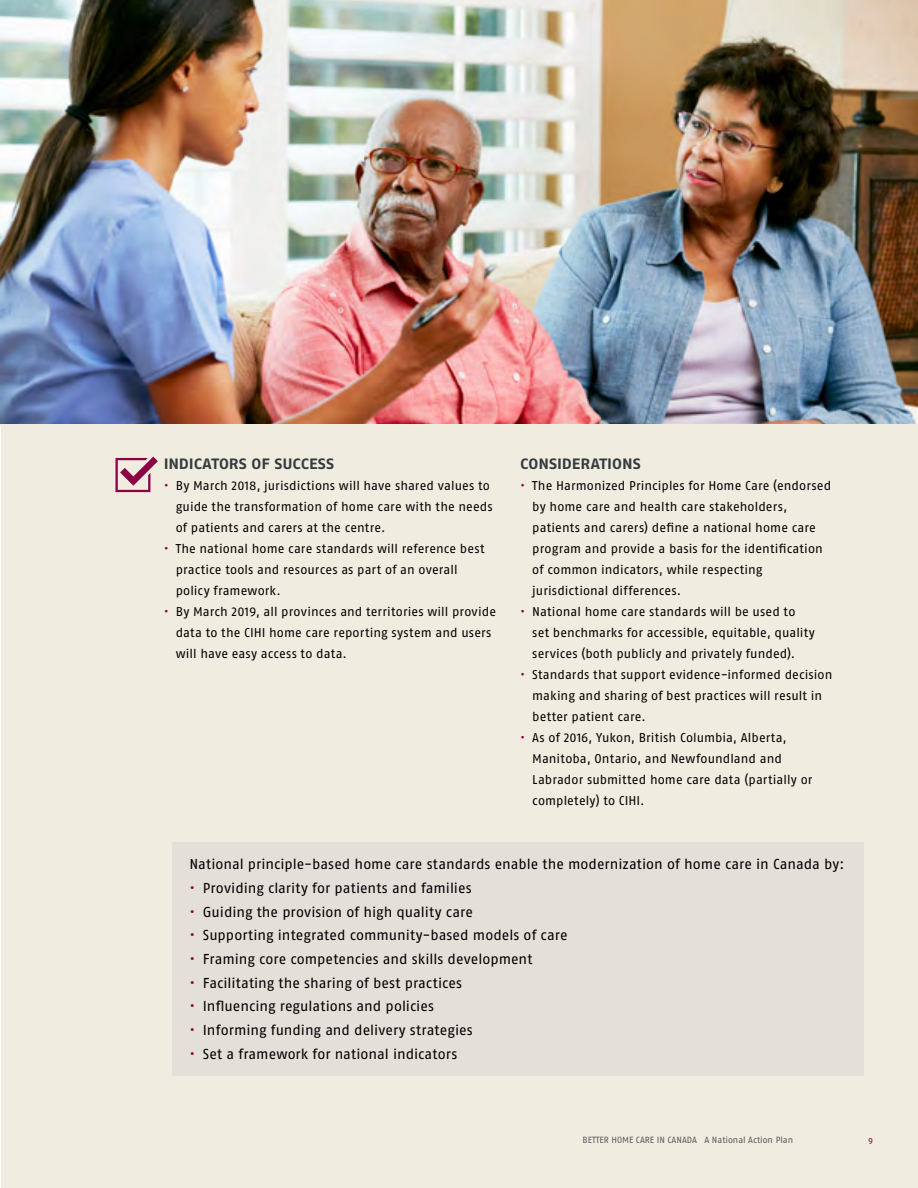
<style>
.page{position:relative;width:918px;height:1188px;background:#fff}
.page>*{position:absolute;margin:0;border:0;box-sizing:border-box;transform-origin:0 0}
.t1{font:15px "Fago Ex Bold Lf";letter-spacing:-.005em;color:#353c3f}
.t2{font:14.4px "Fago No Regular LF";color:#000}
.t3{font:12.75px/21px "Fago No Regular LF";letter-spacing:.005em;color:#000}
.t4{font:9px "Fago No Regular LF";color:#58595b}
.t5{font:8.7px "Fago No";color:#8b0144}
.s1{color:#8b0144}
</style>
<div class="page">
<div style="left:2px;top:0;width:916px;height:1188px;background:#f0ede0"></div>
<img style="left:0;top:0;width:918px;height:423px">
<svg style="left:116px;top:457px;width:42px;height:35px"></svg>
<div style="left:172px;top:842px;width:692px;height:233px;background:#e4dfd9"></div>
<p class="t1" style="left:164px;top:454px;width:172px">INDICATORS OF SUCCESS</p>
<p class="t3" style="left:176px;top:475px;width:319px;text-indent:-12px"><span class="s1">•</span> By March 2018, jurisdictions will have shared values to guide the transformation of home care with the needs of patients and carers at the centre.</p>
<p class="t3" style="left:176px;top:538px;width:310px;text-indent:-12px"><span class="s1">•</span> The national home care standards will reference best practice tools and resources as part of an overall policy framework.</p>
<p class="t3" style="left:176px;top:601px;width:322px;text-indent:-12px"><span class="s1">•</span> By March 2019, all provinces and territories will provide data to the CIHI home care reporting system and users will have easy access to data.</p>
<p class="t1" style="left:520px;top:454px;width:122px">CONSIDERATIONS</p>
<p class="t3" style="left:532px;top:475px;width:300px;text-indent:-12px"><span class="s1">•</span> The Harmonized Principles for Home Care (endorsed by home care and health care stakeholders, patients and carers) define a national home care program and provide a basis for the identification of common indicators, while respecting jurisdictional differences.</p>
<p class="t3" style="left:532px;top:601px;width:284px;text-indent:-12px"><span class="s1">•</span> National home care standards will be used to set benchmarks for accessible, equitable, quality services (both publicly and privately funded).</p>
<p class="t3" style="left:532px;top:664px;width:302px;text-indent:-12px"><span class="s1">•</span> Standards that support evidence-informed decision making and sharing of best practices will result in better patient care.</p>
<p class="t3" style="left:532px;top:727px;width:282px;text-indent:-12px"><span class="s1">•</span> As of 2016, Yukon, British Columbia, Alberta, Manitoba, Ontario, and Newfoundland and Labrador submitted home care data (partially or completely) to CIHI.</p>
<p class="t2" style="left:189px;top:856px;width:656px">National principle-based home care standards enable the modernization of home care in Canada by:</p>
<p class="t2" style="left:189px;top:880px;width:284px"><span class="s1">•</span> Providing clarity for patients and families</p>
<p class="t2" style="left:189px;top:903px;width:285px"><span class="s1">•</span> Guiding the provision of high quality care</p>
<p class="t2" style="left:189px;top:927px;width:380px"><span class="s1">•</span> Supporting integrated community-based models of care</p>
<p class="t2" style="left:189px;top:951px;width:345px"><span class="s1">•</span> Framing core competencies and skills development</p>
<p class="t2" style="left:189px;top:974px;width:274px"><span class="s1">•</span> Facilitating the sharing of best practices</p>
<p class="t2" style="left:189px;top:998px;width:246px"><span class="s1">•</span> Influencing regulations and policies</p>
<p class="t2" style="left:189px;top:1022px;width:285px"><span class="s1">•</span> Informing funding and delivery strategies</p>
<p class="t2" style="left:189px;top:1045px;width:270px"><span class="s1">•</span> Set a framework for national indicators</p>
<p class="t4" style="left:583px;top:1135px;width:212px">BETTER HOME CARE IN CANADA A National Action Plan</p>
<p class="t5" style="left:868px;top:1135px;width:6px">9</p>
</div>
